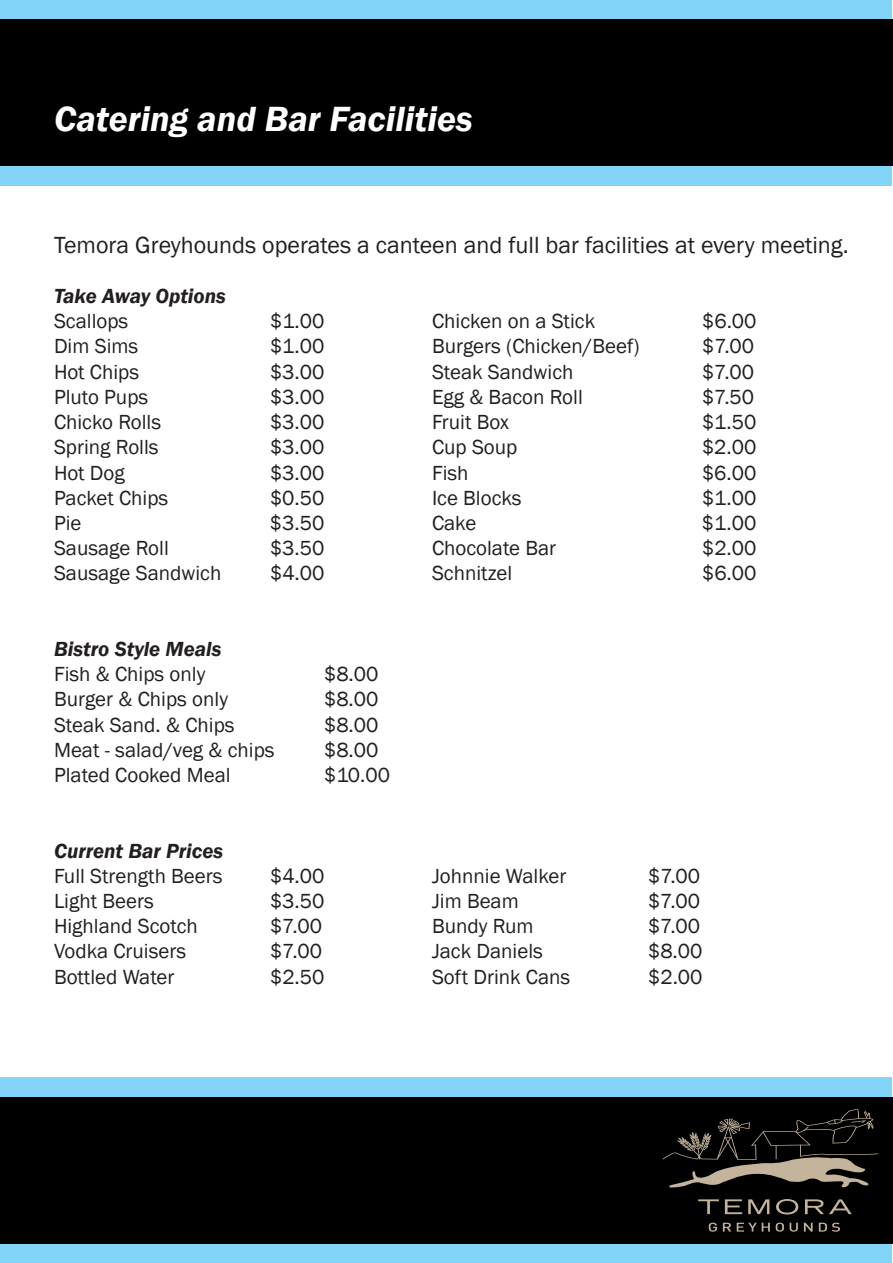
<style>
.page{position:relative;width:893px;height:1263px;background:#fff}
.page>*{position:absolute;margin:0;border:0;box-sizing:border-box;transform-origin:0 0}
.t1{font:italic 600 36px "Franklin Gothic";color:#fff}
.t2{font:24px "Franklin Gothic";color:#231f20}
.t3{font:21px "Franklin Gothic";color:#231f20}
.t4{font:italic 600 21px "Franklin Gothic";color:#231f20}
</style>
<div class="page">
<div style="left:1px;top:0;width:891px;height:185px;background:#83d5f7"></div>
<div style="left:0;top:19px;width:893px;height:147px;background:#000"></div>
<div style="left:1px;top:1078px;width:891px;height:185px;background:#83d5f7"></div>
<div style="left:0;top:1097px;width:893px;height:147px;background:#000"></div>
<svg style="left:709px;top:1222px;width:8px;height:10px"></svg>
<svg style="left:723px;top:1223px;width:8px;height:8px"></svg>
<svg style="left:737px;top:1223px;width:33px;height:8px"></svg>
<svg style="left:776px;top:1222px;width:8px;height:10px"></svg>
<svg style="left:790px;top:1223px;width:8px;height:9px"></svg>
<svg style="left:804px;top:1223px;width:9px;height:8px"></svg>
<svg style="left:819px;top:1222px;width:21px;height:10px"></svg>
<svg style="left:698px;top:1199px;width:21px;height:15px"></svg>
<svg style="left:725px;top:1199px;width:17px;height:15px"></svg>
<svg style="left:748px;top:1199px;width:21px;height:15px"></svg>
<svg style="left:776px;top:1199px;width:22px;height:15px"></svg>
<svg style="left:805px;top:1199px;width:47px;height:15px"></svg>
<svg style="left:662px;top:1109px;width:216px;height:79px"></svg>
<h1 class="t1" style="left:54px;top:104px;width:420px">Catering and Bar Facilities</h1>
<p class="t2" style="left:54px;top:235px;width:796px">Temora Greyhounds operates a canteen and full bar facilities at every meeting.</p>
<p class="t4" style="left:54px;top:282px;width:173px">Take Away Options</p>
<p class="t3" style="left:54px;top:312px;width:76px">Scallops</p>
<p class="t3" style="left:270px;top:312px;width:56px">$1.00</p>
<p class="t3" style="left:432px;top:312px;width:165px">Chicken on a Stick</p>
<p class="t3" style="left:702px;top:312px;width:56px">$6.00</p>
<p class="t3" style="left:54px;top:338px;width:86px">Dim Sims</p>
<p class="t3" style="left:270px;top:338px;width:56px">$1.00</p>
<p class="t3" style="left:432px;top:338px;width:209px">Burgers (Chicken/Beef)</p>
<p class="t3" style="left:702px;top:338px;width:54px">$7.00</p>
<p class="t3" style="left:54px;top:363px;width:87px">Hot Chips</p>
<p class="t3" style="left:270px;top:363px;width:56px">$3.00</p>
<p class="t3" style="left:432px;top:363px;width:143px">Steak Sandwich</p>
<p class="t3" style="left:702px;top:363px;width:54px">$7.00</p>
<p class="t3" style="left:54px;top:388px;width:96px">Pluto Pups</p>
<p class="t3" style="left:270px;top:388px;width:56px">$3.00</p>
<p class="t3" style="left:432px;top:388px;width:152px">Egg &amp; Bacon Roll</p>
<p class="t3" style="left:702px;top:388px;width:54px">$7.50</p>
<p class="t3" style="left:54px;top:413px;width:109px">Chicko Rolls</p>
<p class="t3" style="left:270px;top:413px;width:56px">$3.00</p>
<p class="t3" style="left:432px;top:413px;width:78px">Fruit Box</p>
<p class="t3" style="left:702px;top:413px;width:56px">$1.50</p>
<p class="t3" style="left:54px;top:438px;width:106px">Spring Rolls</p>
<p class="t3" style="left:270px;top:438px;width:56px">$3.00</p>
<p class="t3" style="left:432px;top:438px;width:87px">Cup Soup</p>
<p class="t3" style="left:702px;top:438px;width:56px">$2.00</p>
<p class="t3" style="left:54px;top:464px;width:72px">Hot Dog</p>
<p class="t3" style="left:270px;top:464px;width:56px">$3.00</p>
<p class="t3" style="left:432px;top:464px;width:38px">Fish</p>
<p class="t3" style="left:702px;top:464px;width:56px">$6.00</p>
<p class="t3" style="left:54px;top:489px;width:116px">Packet Chips</p>
<p class="t3" style="left:270px;top:489px;width:56px">$0.50</p>
<p class="t3" style="left:432px;top:489px;width:91px">Ice Blocks</p>
<p class="t3" style="left:702px;top:489px;width:56px">$1.00</p>
<p class="t3" style="left:54px;top:514px;width:29px">Pie</p>
<p class="t3" style="left:270px;top:514px;width:56px">$3.50</p>
<p class="t3" style="left:432px;top:514px;width:46px">Cake</p>
<p class="t3" style="left:702px;top:514px;width:56px">$1.00</p>
<p class="t3" style="left:54px;top:539px;width:116px">Sausage Roll</p>
<p class="t3" style="left:270px;top:539px;width:56px">$3.50</p>
<p class="t3" style="left:432px;top:539px;width:126px">Chocolate Bar</p>
<p class="t3" style="left:702px;top:539px;width:56px">$2.00</p>
<p class="t3" style="left:54px;top:564px;width:169px">Sausage Sandwich</p>
<p class="t3" style="left:270px;top:564px;width:56px">$4.00</p>
<p class="t3" style="left:432px;top:564px;width:82px">Schnitzel</p>
<p class="t3" style="left:702px;top:564px;width:56px">$6.00</p>
<p class="t4" style="left:54px;top:640px;width:169px">Bistro Style Meals</p>
<p class="t3" style="left:54px;top:665px;width:153px">Fish &amp; Chips only</p>
<p class="t3" style="left:324px;top:665px;width:56px">$8.00</p>
<p class="t3" style="left:54px;top:690px;width:176px">Burger &amp; Chips only</p>
<p class="t3" style="left:324px;top:690px;width:56px">$8.00</p>
<p class="t3" style="left:54px;top:716px;width:182px">Steak Sand. &amp; Chips</p>
<p class="t3" style="left:324px;top:716px;width:56px">$8.00</p>
<p class="t3" style="left:54px;top:741px;width:222px">Meat - salad/veg &amp; chips</p>
<p class="t3" style="left:324px;top:741px;width:56px">$8.00</p>
<p class="t3" style="left:54px;top:766px;width:178px">Plated Cooked Meal</p>
<p class="t3" style="left:324px;top:766px;width:68px">$10.00</p>
<p class="t4" style="left:54px;top:842px;width:171px">Current Bar Prices</p>
<p class="t3" style="left:54px;top:867px;width:170px">Full Strength Beers</p>
<p class="t3" style="left:270px;top:867px;width:56px">$4.00</p>
<p class="t3" style="left:432px;top:867px;width:136px">Johnnie Walker</p>
<p class="t3" style="left:648px;top:867px;width:54px">$7.00</p>
<p class="t3" style="left:54px;top:892px;width:101px">Light Beers</p>
<p class="t3" style="left:270px;top:892px;width:56px">$3.50</p>
<p class="t3" style="left:432px;top:892px;width:88px">Jim Beam</p>
<p class="t3" style="left:648px;top:892px;width:54px">$7.00</p>
<p class="t3" style="left:54px;top:917px;width:145px">Highland Scotch</p>
<p class="t3" style="left:270px;top:917px;width:54px">$7.00</p>
<p class="t3" style="left:432px;top:917px;width:103px">Bundy Rum</p>
<p class="t3" style="left:648px;top:917px;width:54px">$7.00</p>
<p class="t3" style="left:54px;top:942px;width:134px">Vodka Cruisers</p>
<p class="t3" style="left:270px;top:942px;width:54px">$7.00</p>
<p class="t3" style="left:432px;top:942px;width:112px">Jack Daniels</p>
<p class="t3" style="left:648px;top:942px;width:56px">$8.00</p>
<p class="t3" style="left:54px;top:968px;width:122px">Bottled Water</p>
<p class="t3" style="left:270px;top:968px;width:56px">$2.50</p>
<p class="t3" style="left:432px;top:968px;width:140px">Soft Drink Cans</p>
<p class="t3" style="left:648px;top:968px;width:56px">$2.00</p>
</div>
